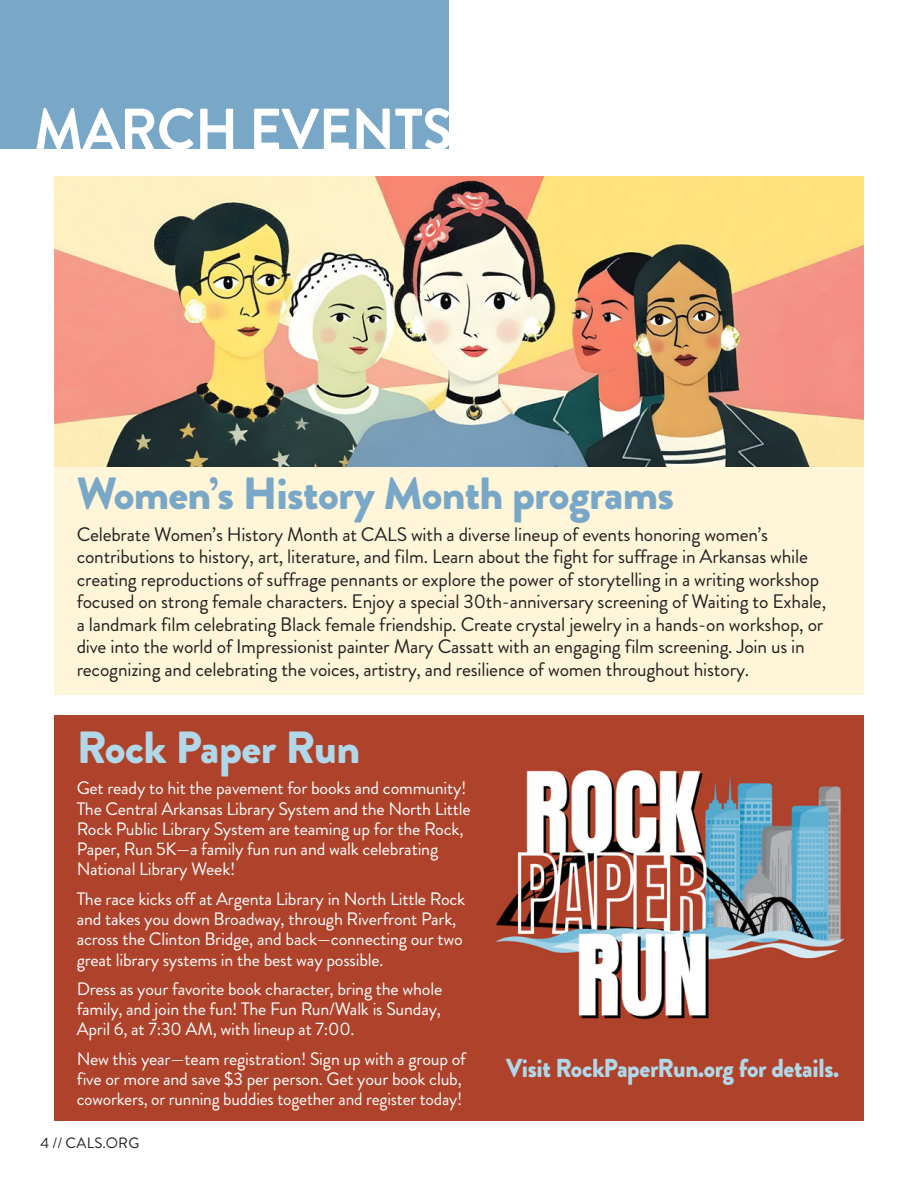
<style>
.page{position:relative;width:918px;height:1188px;background:#fff}
.page>*{position:absolute;margin:0;border:0;box-sizing:border-box;transform-origin:0 0}
.t1{font:700 58.5px "Brandon Grotesque";letter-spacing:-.005em;color:#fff;scale:.96 1}
.t2{font:900 45px "Brandon Grotesque";letter-spacing:-.015em;color:#78a7c7}
.t3{font:900 45px "Brandon Grotesque";letter-spacing:-.01em;color:#b0d8e9}
.t4{font:900 25.95px "Brandon Grotesque";letter-spacing:-.015em;color:#b0d8e9;scale:.95 1}
.t5{font:19.5px/22.5px "Brandon Grotesque";letter-spacing:-.01em;color:#231f20}
.t6{font:18px/20.2px "Brandon Grotesque";letter-spacing:-.01em;color:#fff}
.t7{font:15px "Brandon Grotesque";letter-spacing:.02em;color:#231f20}
</style>
<div class="page">
<div style="left:54px;top:462px;width:810px;height:232px;background:#fff5d8"></div>
<div style="left:0;top:0;width:448px;height:148px;background:#78a7c7"></div>
<img style="left:54px;top:176px;width:810px;height:290px">
<div style="left:54px;top:715px;width:810px;height:405px;background:#af422b"></div>
<img style="left:495px;top:769px;width:349px;height:251px">
<h1 class="t1" style="left:34px;top:89px;width:438px">MARCH EVENTS</h1>
<h2 class="t2" style="left:77px;top:462px;width:599px">Women’s History Month programs</h2>
<p class="t5" style="left:77px;top:523px;width:751px">Celebrate Women’s History Month at CALS with a diverse lineup of events honoring women’s contributions to history, art, literature, and film. Learn about the fight for suffrage in Arkansas while creating reproductions of suffrage pennants or explore the power of storytelling in a writing workshop focused on strong female characters. Enjoy a special 30th-anniversary screening of Waiting to Exhale, a landmark film celebrating Black female friendship. Create crystal jewelry in a hands-on workshop, or dive into the world of Impressionist painter Mary Cassatt with an engaging film screening. Join us in recognizing and celebrating the voices, artistry, and resilience of women throughout history.</p>
<h2 class="t3" style="left:77px;top:716px;width:285px">Rock Paper Run</h2>
<p class="t6" style="left:77px;top:778px;width:396px">Get ready to hit the pavement for books and community!<br>The Central Arkansas Library System and the North Little Rock Public Library System are teaming up for the Rock, Paper, Run 5K—a family fun run and walk celebrating National Library Week!</p>
<p class="t6" style="left:77px;top:889px;width:390px">The race kicks off at Argenta Library in North Little Rock and takes you down Broadway, through Riverfront Park, across the Clinton Bridge, and back—connecting our two great library systems in the best way possible.</p>
<p class="t6" style="left:77px;top:979px;width:367px;text-align:justify">Dress as your favorite book character, bring the whole family, and join the fun! The Fun Run/Walk is Sunday, April 6, at 7:30 AM, with lineup at 7:00.</p>
<p class="t6" style="left:77px;top:1049px;width:391px">New this year—team registration! Sign up with a group of five or more and save $3 per person. Get your book club, coworkers, or running buddies together and register today!</p>
<p class="t7" style="left:40px;top:1132px;width:101px">4 // CALS.ORG</p>
<h3 class="t4" style="left:506px;top:1049px;width:352px">Visit RockPaperRun.org for details.</h3>
</div>
